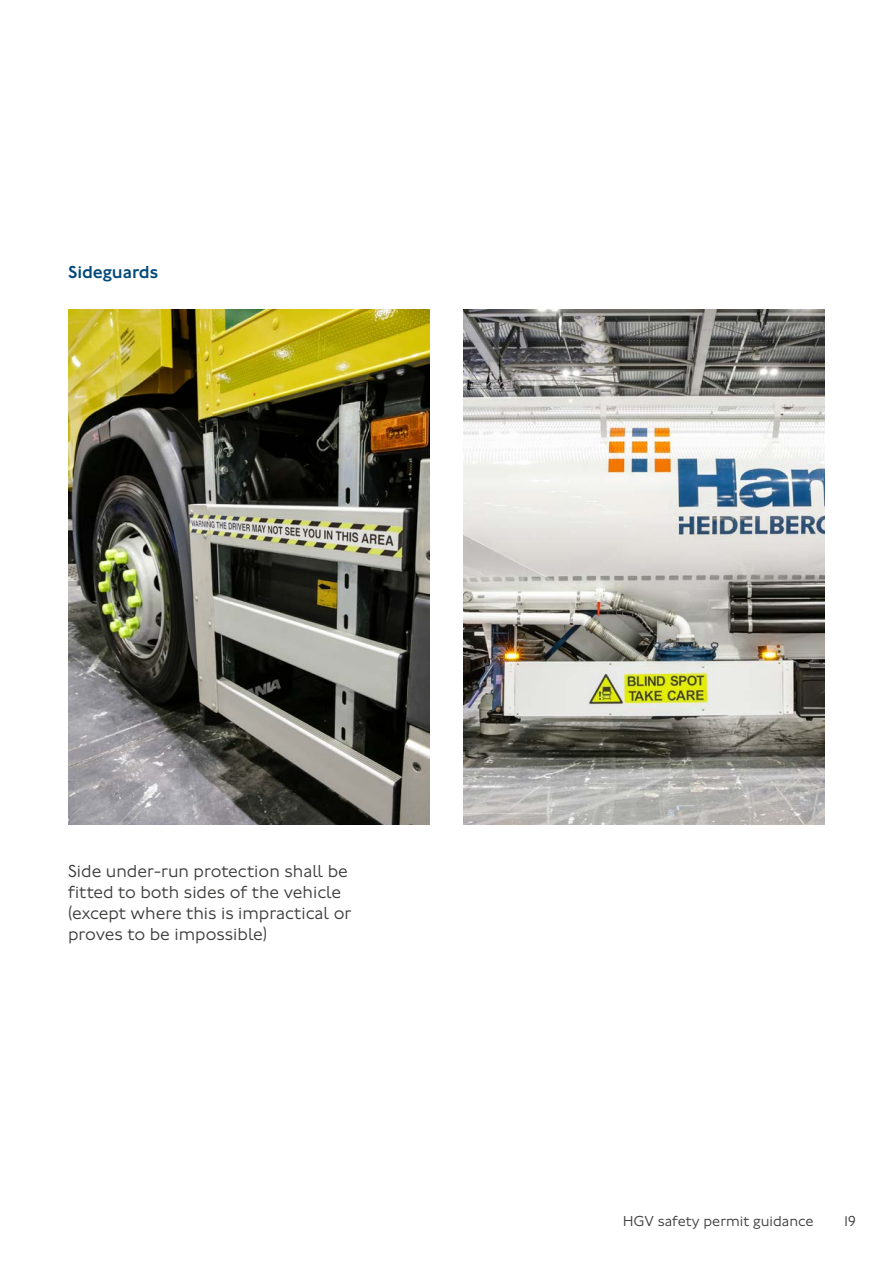
<style>
.page{position:relative;width:893px;height:1263px;background:#fff}
.page>*{position:absolute;margin:0;border:0;box-sizing:border-box;transform-origin:0 0}
.Body_12_14pt{font:300 18px/21px "Johnston 100";color:#3c3c3b}
.H4_Body_heading{font:500 18px "Johnston 100";letter-spacing:-.005em;color:#004979}
.t1{font:300 15px "Johnston 100";color:#3c3c3b}
</style>
<div class="page">
<img style="left:68px;top:310px;width:361px;height:514px">
<img style="left:463px;top:310px;width:362px;height:514px">
<h4 class="H4_Body_heading" style="left:68px;top:262px;width:92px">Sideguards</h4>
<p class="Body_12_14pt" style="left:68px;top:860px;width:285px">Side under-run protection shall be fitted to both sides of the vehicle (except where this is impractical or proves to be impossible)</p>
<p class="t1" style="left:623px;top:1213px;width:192px">HGV safety permit guidance</p>
<p class="t1" style="left:844px;top:1213px;width:13px">19</p>
</div>
